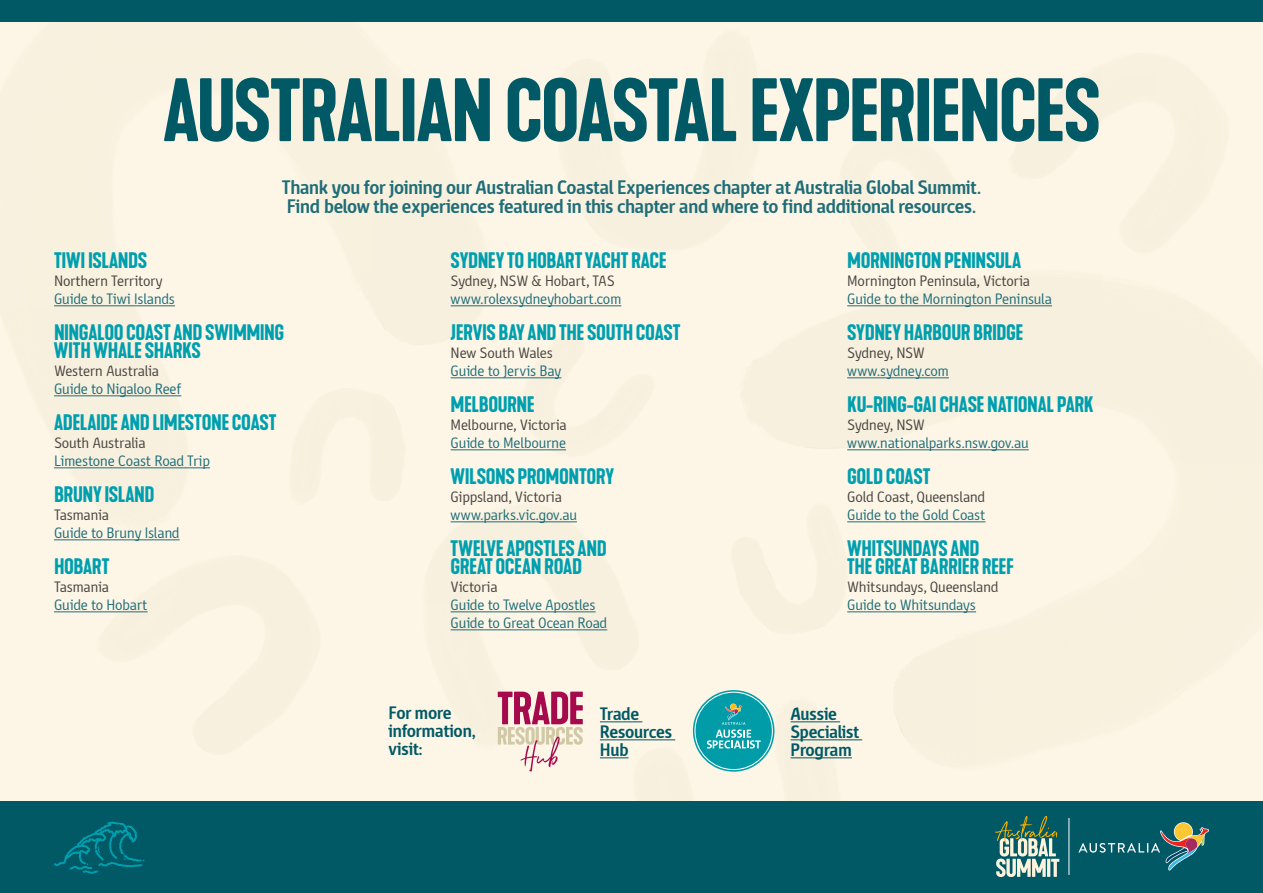
<style>
.page{position:relative;width:1263px;height:893px;background:#fdf6e7}
.page>*{position:absolute;margin:0;border:0;box-sizing:border-box;transform-origin:0 0}
.t1{font:600 83.85px "TA Philausophy";letter-spacing:-.025em;color:#005965}
.t2{font:600 21px/18px "TA Philausophy";letter-spacing:-.02em;color:#009faf}
.t3{font:700 19.5px/19.5px "TA Banjo";letter-spacing:-.025em;color:#1f6d78}
.t4{font:700 18px/18px "TA Banjo";letter-spacing:-.025em;color:#005965}
.t5{font:15px/18px "TA Banjo";letter-spacing:-.015em;color:#1f6d78}
.t6{font:15px "TA Banjo";letter-spacing:-.015em;color:#47433f}
</style>
<div class="page">
<div style="left:0;top:801px;width:1263px;height:92px;background:#005965"></div>
<div style="left:0;top:0;width:1263px;height:22px;background:#005965"></div>
<hr style="left:54px;top:305px;width:121px;height:1px;background:#1f6d78">
<hr style="left:54px;top:395px;width:127px;height:1px;background:#1f6d78">
<hr style="left:54px;top:467px;width:156px;height:1px;background:#1f6d78">
<hr style="left:54px;top:539px;width:126px;height:1px;background:#1f6d78">
<hr style="left:54px;top:611px;width:94px;height:1px;background:#1f6d78">
<hr style="left:451px;top:305px;width:170px;height:1px;background:#1f6d78">
<hr style="left:451px;top:377px;width:110px;height:1px;background:#1f6d78">
<hr style="left:451px;top:449px;width:115px;height:1px;background:#1f6d78">
<hr style="left:451px;top:521px;width:126px;height:1px;background:#1f6d78">
<hr style="left:451px;top:611px;width:144px;height:1px;background:#1f6d78">
<hr style="left:451px;top:629px;width:156px;height:1px;background:#1f6d78">
<hr style="left:847px;top:305px;width:205px;height:1px;background:#1f6d78">
<hr style="left:847px;top:377px;width:102px;height:1px;background:#1f6d78">
<hr style="left:847px;top:449px;width:182px;height:1px;background:#1f6d78">
<hr style="left:847px;top:521px;width:138px;height:1px;background:#1f6d78">
<hr style="left:847px;top:611px;width:129px;height:1px;background:#1f6d78">
<svg style="left:1078px;top:822px;width:131px;height:49px"></svg>
<hr style="left:1069px;top:818px;width:1px;height:57px;background:#fff">
<svg style="left:995px;top:816px;width:64px;height:61px"></svg>
<svg style="left:498px;top:692px;width:85px;height:80px"></svg>
<hr style="left:600px;top:721px;width:42px;height:1px;background:#005965">
<hr style="left:600px;top:739px;width:75px;height:1px;background:#005965">
<svg style="left:600px;top:757px;width:28px;height:1px"></svg>
<svg style="left:54px;top:821px;width:90px;height:53px"></svg>
<hr style="left:791px;top:721px;width:49px;height:1px;background:#005965">
<hr style="left:791px;top:739px;width:71px;height:1px;background:#005965">
<hr style="left:791px;top:757px;width:61px;height:1px;background:#005965">
<svg style="left:694px;top:692px;width:79px;height:78px"></svg>
<h1 class="t1" style="left:163px;top:58px;width:939px">AUSTRALIAN COASTAL EXPERIENCES</h1>
<h3 class="t3" style="left:282px;top:178px;width:701px">Thank you for joining our Australian Coastal Experiences chapter at Australia Global Summit.<br>Find below the experiences featured in this chapter and where to find additional resources.</h3>
<h2 class="t2" style="left:54px;top:252px;width:95px">TIWI ISLANDS</h2>
<p class="t6" style="left:54px;top:273px;width:110px">Northern Territory</p>
<p class="t5" style="left:54px;top:290px;width:123px">Guide to Tiwi Islands</p>
<h2 class="t2" style="left:54px;top:324px;width:44px">NINGALOO</h2>
<h2 class="t2" style="left:126px;top:324px;width:10px">COAST</h2>
<h2 class="t2" style="left:54px;top:324px;width:232px;text-indent:119px">AND SWIMMING<br>WITH WHALE SHARKS</h2>
<p class="t6" style="left:54px;top:363px;width:107px">Western Australia</p>
<p class="t5" style="left:54px;top:380px;width:129px">Guide to Nigaloo Reef</p>
<h2 class="t2" style="left:54px;top:414px;width:224px">ADELAIDE AND LIMESTONE COAST</h2>
<p class="t6" style="left:54px;top:435px;width:93px">South Australia</p>
<p class="t5" style="left:54px;top:452px;width:157px">Limestone Coast Road Trip</p>
<h2 class="t2" style="left:54px;top:486px;width:102px">BRUNY ISLAND</h2>
<p class="t6" style="left:54px;top:507px;width:56px">Tasmania</p>
<p class="t5" style="left:54px;top:524px;width:127px">Guide to Bruny Island</p>
<h2 class="t2" style="left:54px;top:558px;width:57px">HOBART</h2>
<p class="t6" style="left:54px;top:579px;width:56px">Tasmania</p>
<p class="t5" style="left:54px;top:596px;width:95px">Guide to Hobart</p>
<h2 class="t2" style="left:451px;top:252px;width:218px">SYDNEY TO HOBART YACHT RACE</h2>
<p class="t6" style="left:451px;top:273px;width:166px">Sydney, NSW &amp; Hobart, TAS</p>
<p class="t5" style="left:451px;top:290px;width:172px">www.rolexsydneyhobart.com</p>
<h2 class="t2" style="left:451px;top:324px;width:231px">JERVIS BAY AND THE SOUTH COAST</h2>
<p class="t6" style="left:451px;top:345px;width:104px">New South Wales</p>
<p class="t5" style="left:451px;top:362px;width:112px">Guide to Jervis Bay</p>
<h2 class="t2" style="left:451px;top:396px;width:86px">MELBOURNE</h2>
<p class="t6" style="left:451px;top:417px;width:117px">Melbourne, Victoria</p>
<p class="t5" style="left:451px;top:434px;width:117px">Guide to Melbourne</p>
<h2 class="t2" style="left:451px;top:468px;width:165px">WILSONS PROMONTORY</h2>
<p class="t6" style="left:451px;top:489px;width:113px">Gippsland, Victoria</p>
<p class="t5" style="left:451px;top:506px;width:128px">www.parks.vic.gov.au</p>
<h2 class="t2" style="left:451px;top:540px;width:138px">TWELVE APOSTLES AND<br>GREAT OCEAN ROAD</h2>
<p class="t6" style="left:451px;top:579px;width:48px">Victoria</p>
<p class="t5" style="left:451px;top:596px;width:158px">Guide to Twelve Apostles<br>Guide to Great Ocean Road</p>
<h2 class="t2" style="left:847px;top:252px;width:175px">MORNINGTON PENINSULA</h2>
<p class="t6" style="left:847px;top:273px;width:184px">Mornington Peninsula, Victoria</p>
<p class="t5" style="left:847px;top:290px;width:206px">Guide to the Mornington Peninsula</p>
<h2 class="t2" style="left:847px;top:324px;width:178px">SYDNEY HARBOUR BRIDGE</h2>
<p class="t6" style="left:847px;top:345px;width:79px">Sydney, NSW</p>
<p class="t5" style="left:847px;top:362px;width:103px">www.sydney.com</p>
<h2 class="t2" style="left:847px;top:396px;width:246px">KU-RING-GAI CHASE NATIONAL PARK</h2>
<p class="t6" style="left:847px;top:417px;width:79px">Sydney, NSW</p>
<p class="t5" style="left:847px;top:434px;width:183px">www.nationalparks.nsw.gov.au</p>
<h2 class="t2" style="left:847px;top:468px;width:85px">GOLD COAST</h2>
<p class="t6" style="left:847px;top:489px;width:139px">Gold Coast, Queensland</p>
<p class="t5" style="left:847px;top:506px;width:140px">Guide to the Gold Coast</p>
<h2 class="t2" style="left:847px;top:540px;width:168px">WHITSUNDAYS AND<br>THE GREAT BARRIER REEF</h2>
<p class="t6" style="left:847px;top:579px;width:153px">Whitsundays, Queensland</p>
<p class="t5" style="left:847px;top:596px;width:130px">Guide to Whitsundays</p>
<p class="t4" style="left:388px;top:704px;width:89px">For more information, visit:</p>
<p class="t4" style="left:600px;top:705px;width:74px">Trade<br>Resources<br>Hub</p>
<p class="t4" style="left:791px;top:705px;width:70px">Aussie<br>Specialist<br>Program</p>
</div>
